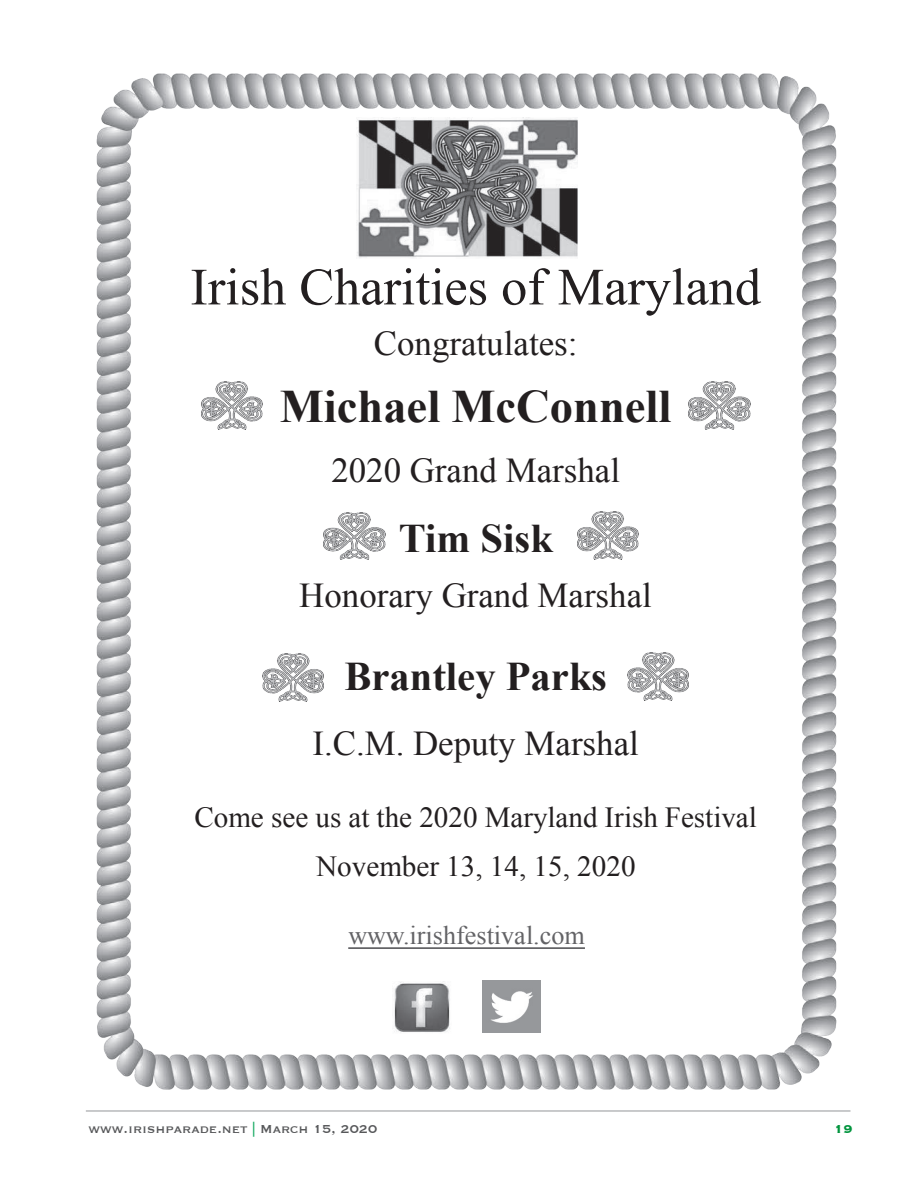
<style>
.page{position:relative;width:918px;height:1188px;background:#fff}
.page>*{position:absolute;margin:0;border:0;box-sizing:border-box;transform-origin:0 0}
.t1{font:52.35px "Times New Roman";color:#231f20}
.t2{font:700 46.5px "Times New Roman";color:#231f20}
.t3{font:700 40.65px "Times New Roman";color:#231f20}
.t4{font:34.95px "Times New Roman";color:#231f20}
.t5{font:34.8px "Times New Roman";color:#231f20}
.t6{font:29.1px/48.8px "Times New Roman";color:#231f20;text-align:center}
.t7{font:26.1px "Times New Roman";color:#636366}
.t8{font:15px "Copperplate";color:#57585a}
.t9{font:700 15px "Copperplate";color:#00943d}
.s1{color:#16aa62}
</style>
<div class="page">
<hr style="left:86px;top:1111px;width:765px;height:1px;background:#939598">
<img style="left:96px;top:73px;width:741px;height:1017px">
<img style="left:356px;top:118px;width:221px;height:141px">
<svg style="left:348px;top:947px;width:237px;height:2px"></svg>
<img style="left:393px;top:981px;width:58px;height:53px">
<img style="left:482px;top:980px;width:59px;height:52px">
<img style="left:263px;top:654px;width:61px;height:48px">
<img style="left:628px;top:652px;width:61px;height:48px">
<img style="left:201px;top:381px;width:62px;height:48px">
<img style="left:689px;top:381px;width:61px;height:48px">
<img style="left:577px;top:512px;width:62px;height:48px">
<img style="left:324px;top:512px;width:61px;height:48px">
<p class="t1" style="left:190px;top:252px;width:572px">Irish Charities of Maryland</p>
<p class="t5" style="left:374px;top:320px;width:205px">Congratulates:</p>
<p class="t2" style="left:280px;top:375px;width:393px">Michael McConnell</p>
<p class="t4" style="left:331px;top:447px;width:290px">2020 Grand Marshal</p>
<p class="t3" style="left:399px;top:510px;width:156px">Tim Sisk</p>
<p class="t5" style="left:299px;top:572px;width:354px">Honorary Grand Marshal</p>
<p class="t3" style="left:345px;top:648px;width:264px">Brantley Parks</p>
<p class="t5" style="left:312px;top:720px;width:328px">I.C.M. Deputy Marshal</p>
<p class="t6" style="left:195px;top:793px;width:564px">Come see us at the 2020 Maryland Irish Festival<br>November 13, 14, 15, 2020</p>
<p class="t7" style="left:348px;top:918px;width:238px">www.irishfestival.com</p>
<p class="t8" style="left:89px;top:1119px;width:290px">www.irishparade.net <span class="s1">|</span> March 15, 2020</p>
<p class="t9" style="left:834px;top:1119px;width:20px">19</p>
</div>
